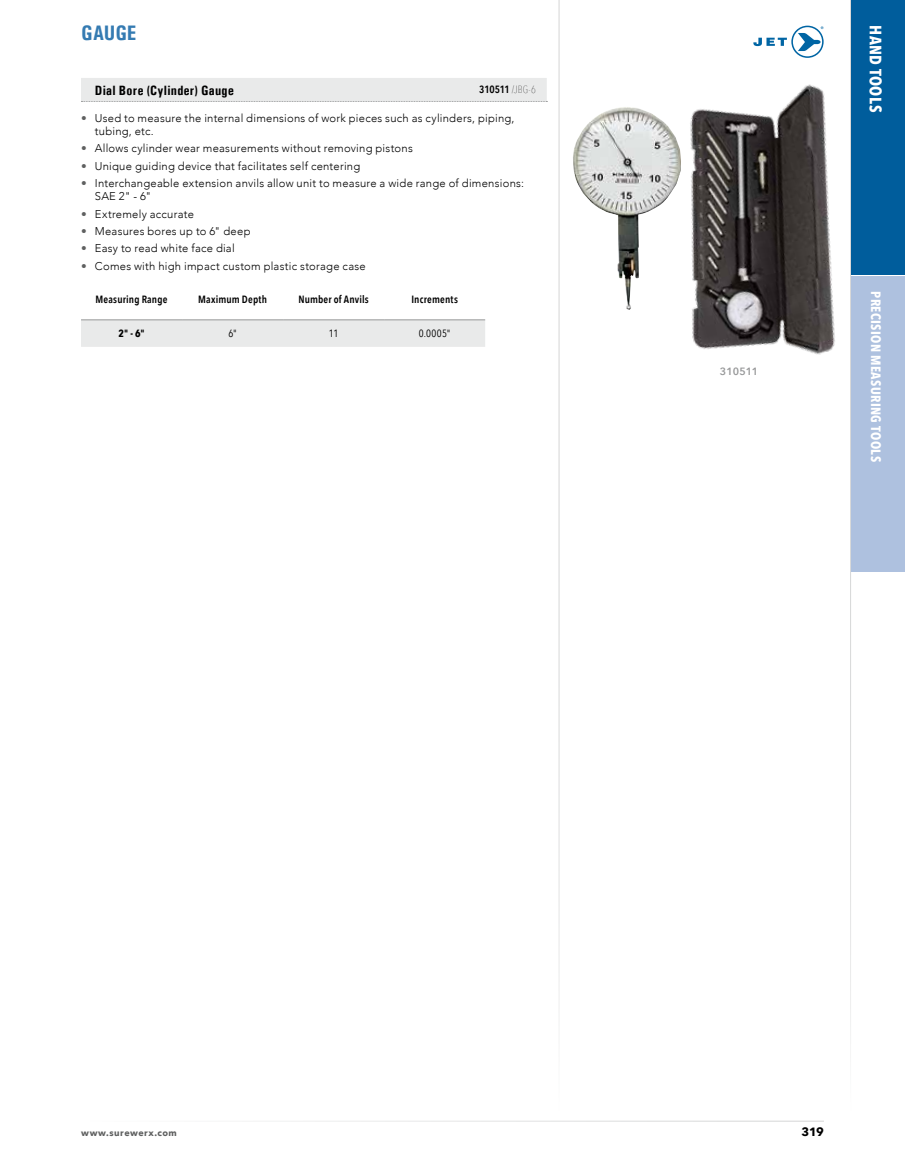
<style>
.page{position:relative;width:905px;height:1161px;background:#fff}
.page>*{position:absolute;margin:0;border:0;box-sizing:border-box;transform-origin:0 0}
.t1{font:700 condensed 21px "Univers";letter-spacing:-.01em;color:#357bb2}
.t2{font:700 16.5px "Avenir Next Condensed";letter-spacing:.02em;color:#fff}
.t3{font:700 13.5px "Avenir Next Condensed";letter-spacing:.025em;color:#fff}
.t4{font:700 condensed 13.5px "Univers";letter-spacing:.025em;color:#000}
.t5{font:700 12px "Avenir Next";color:#000}
.t6{font:300 11.25px/13.5px "Avenir";letter-spacing:.02em;color:#000}
.t7{font:600 10.5px "Avenir Next Condensed";letter-spacing:.02em;color:#000}
.t8{font:10.5px "Avenir Next Condensed";letter-spacing:.025em;color:#000}
.t9{font:600 10.5px "Avenir Next";letter-spacing:-.01em;color:#969798}
.t10{font:700 10.5px "Avenir Next Condensed";color:#000}
.t11{font:700 9px "Avenir Next";letter-spacing:.055em;color:#5f6060}
.s1{font-weight:200}
.s2{font-family:"Avenir Next";font-weight:400;color:#5f6060}
</style>
<div class="page">
<svg style="left:753px;top:26px;width:70px;height:32px"></svg>
<div style="left:850px;top:0;width:54px;height:275px;background:#005d9c"></div>
<div style="left:850px;top:276px;width:54px;height:295px;background:#aec1df"></div>
<img style="left:690px;top:75px;width:161px;height:311px">
<img style="left:573px;top:107px;width:108px;height:203px">
<div style="left:81px;top:78px;width:465px;height:24px;background:#e9eaea"></div>
<svg style="left:81px;top:101px;width:466px;height:1px"></svg>
<div style="left:81px;top:320px;width:404px;height:27px;background:#e9eaea"></div>
<hr style="left:81px;top:319px;width:101px;height:1px;background:#969798">
<hr style="left:182px;top:319px;width:101px;height:1px;background:#969798">
<hr style="left:283px;top:319px;width:101px;height:1px;background:#969798">
<hr style="left:384px;top:319px;width:101px;height:1px;background:#969798">
<h1 class="t1" style="left:81px;top:20px;width:57px">GAUGE</h1>
<p class="t4" style="left:95px;top:82px;width:140px">Dial Bore (Cylinder) Gauge</p>
<p class="t7" style="left:479px;top:80px;width:58px">310511 <span class="s1">/JBG-6</span></p>
<p class="t6" style="left:95px;top:111px;width:421px;text-indent:-14px"><span class="s2">•</span> Used to measure the internal dimensions of work pieces such as cylinders, piping, tubing, etc.</p>
<p class="t6" style="left:81px;top:142px;width:333px"><span class="s2">•</span> Allows cylinder wear measurements without removing pistons</p>
<p class="t6" style="left:81px;top:159px;width:281px"><span class="s2">•</span> Unique guiding device that facilitates self centering</p>
<p class="t6" style="left:95px;top:176px;width:430px;text-indent:-14px"><span class="s2">•</span> Interchangeable extension anvils allow unit to measure a wide range of dimensions:<br>SAE 2" - 6"</p>
<p class="t6" style="left:81px;top:207px;width:114px"><span class="s2">•</span> Extremely accurate</p>
<p class="t6" style="left:81px;top:224px;width:171px"><span class="s2">•</span> Measures bores up to 6" deep</p>
<p class="t6" style="left:81px;top:242px;width:155px"><span class="s2">•</span> Easy to read white face dial</p>
<p class="t6" style="left:81px;top:259px;width:286px"><span class="s2">•</span> Comes with high impact custom plastic storage case</p>
<p class="t7" style="left:95px;top:290px;width:74px">Measuring Range</p>
<p class="t7" style="left:198px;top:290px;width:70px">Maximum Depth</p>
<p class="t7" style="left:298px;top:290px;width:72px">Number of Anvils</p>
<p class="t7" style="left:411px;top:290px;width:48px">Increments</p>
<p class="t10" style="left:118px;top:327px;width:28px">2" - 6"</p>
<p class="t8" style="left:228px;top:325px;width:10px">6"</p>
<p class="t8" style="left:329px;top:325px;width:11px">11</p>
<p class="t8" style="left:419px;top:325px;width:33px">0.0005"</p>
<p class="t9" style="left:719px;top:362px;width:40px">310511</p>
<h2 class="t2" style="left:885px;top:25px;width:88px;rotate:90deg">HAND TOOLS</h2>
<p class="t3" style="left:884px;top:291px;width:172px;rotate:90deg">PRECISION MEASURING TOOLS</p>
<p class="t11" style="left:81px;top:1125px;width:97px">www.surewerx.com</p>
<p class="t5" style="left:801px;top:1122px;width:24px">319</p>
</div>
